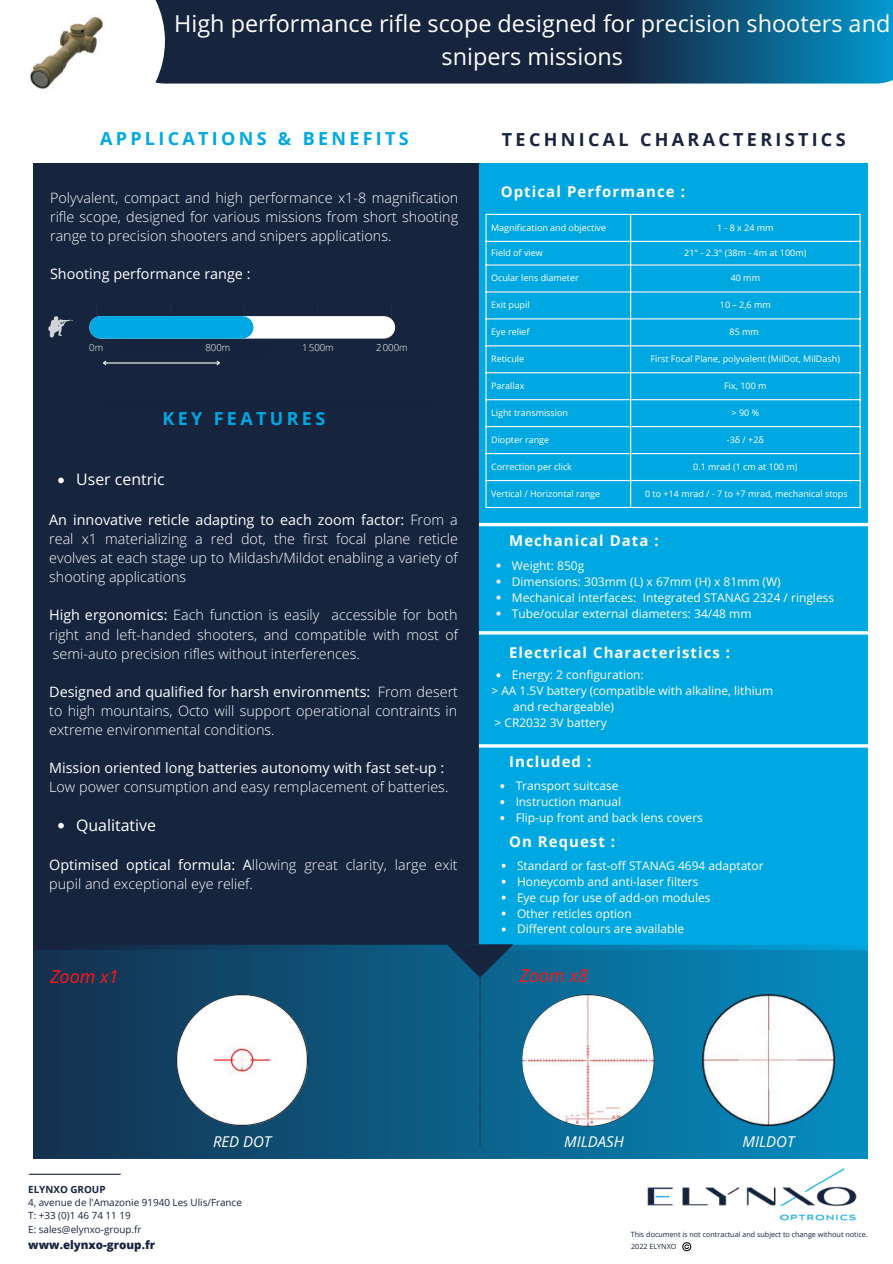
<style>
.page{position:relative;width:893px;height:1264px;background:#fff}
.page>*{position:absolute;margin:0;border:0;box-sizing:border-box;transform-origin:0 0}
.t1{font:23.4px/32.5px "Open Sans Hebrew";color:#fff;text-align:center}
.t2{font:700 18px "Open Sans";letter-spacing:.185em;color:#00a8e2}
.t3{font:700 18px "Open Sans";letter-spacing:.185em;color:#16243e}
.t4{font:italic 18px "Open Sans Hebrew";color:#ff1616}
.t5{font:15.9px "Open Sans Hebrew";color:#fff}
.t6{font:700 15px "Open Sans";letter-spacing:.07em;color:#fff}
.t7{font:italic 15px "Open Sans Hebrew";color:#fff}
.t8{font:300 14.4px/19px "Open Sans Hebrew";color:#fff;text-align:justify}
.t9{font:14.4px "Open Sans Hebrew";color:#fff}
.t10{font:12px/15.9px "Open Sans Hebrew";color:#fff}
.t11{font:800 11.55px "Open Sans";color:#16233e}
.t12{font:9.9px/13.2px "Open Sans";color:#16233e}
.t13{font:700 9.9px "Open Sans";color:#16233e}
.t14{font:300 9.6px "Open Sans";color:#fff}
.t15{font:9px "Open Sans";color:#fff}
.t16{font:7.2px "Open Sans";color:#16233e}
.s1{font-weight:400}
.s2{font-family:"Noto Sans"}
</style>
<div class="page">
<svg style="left:33px;top:1145px;width:835px;height:13px;background:#0c5e87"></svg>
<img style="left:647px;top:1168px;width:210px;height:80px">
<div style="left:474px;top:727px;width:397px;height:220px;background:#00a8e2"></div>
<hr style="left:29px;top:1173px;width:91px;height:1px;background:#16233e">
<div style="left:474px;top:519px;width:397px;height:130px;background:#00a8e2"></div>
<div style="left:474px;top:163px;width:412px;height:361px;background:#00a8e2"></div>
<div style="left:455px;top:638px;width:416px;height:94px;background:#00a8e2"></div>
<div style="left:33px;top:163px;width:446px;height:784px;background:#16243e"></div>
<svg style="left:165px;top:0;width:727px;height:84px;background:#133a59"></svg>
<hr style="left:485px;top:215px;width:1px;height:292px;background:#fff">
<hr style="left:630px;top:215px;width:1px;height:292px;background:#fff">
<hr style="left:859px;top:215px;width:1px;height:292px;background:#fff">
<hr style="left:485px;top:214px;width:375px;height:1px;background:#fff">
<hr style="left:485px;top:241px;width:375px;height:1px;background:#fff">
<hr style="left:485px;top:264px;width:375px;height:1px;background:#fff">
<hr style="left:485px;top:291px;width:375px;height:1px;background:#fff">
<hr style="left:485px;top:318px;width:375px;height:1px;background:#fff">
<hr style="left:485px;top:345px;width:375px;height:1px;background:#fff">
<hr style="left:485px;top:372px;width:375px;height:1px;background:#fff">
<hr style="left:485px;top:399px;width:375px;height:1px;background:#fff">
<hr style="left:485px;top:426px;width:375px;height:1px;background:#fff">
<hr style="left:485px;top:453px;width:375px;height:1px;background:#fff">
<hr style="left:485px;top:480px;width:375px;height:1px;background:#fff">
<hr style="left:485px;top:507px;width:375px;height:1px;background:#fff">
<svg style="left:500px;top:784px;width:4px;height:4px"></svg>
<svg style="left:500px;top:800px;width:4px;height:4px"></svg>
<svg style="left:500px;top:816px;width:4px;height:4px"></svg>
<svg style="left:682px;top:1242px;width:9px;height:9px"></svg>
<svg style="left:501px;top:863px;width:4px;height:4px"></svg>
<svg style="left:501px;top:879px;width:4px;height:4px"></svg>
<svg style="left:501px;top:895px;width:4px;height:4px"></svg>
<svg style="left:501px;top:911px;width:4px;height:4px"></svg>
<svg style="left:501px;top:927px;width:4px;height:4px"></svg>
<div style="left:868px;top:151px;width:24px;height:1041px;background:#fff"></div>
<svg style="left:48px;top:316px;width:25px;height:21px"></svg>
<svg style="left:96px;top:316px;width:296px;height:50px"></svg>
<svg style="left:58px;top:477px;width:6px;height:6px"></svg>
<svg style="left:58px;top:822px;width:6px;height:6px"></svg>
<svg style="left:33px;top:944px;width:835px;height:201px;background:#236a8d"></svg>
<img style="left:176px;top:994px;width:132px;height:131px;border-radius:50%">
<img style="left:522px;top:994px;width:132px;height:132px;border-radius:50%">
<img style="left:30px;top:15px;width:74px;height:73px">
<svg style="left:496px;top:673px;width:4px;height:4px"></svg>
<svg style="left:496px;top:563px;width:4px;height:4px"></svg>
<svg style="left:496px;top:579px;width:4px;height:4px"></svg>
<svg style="left:496px;top:595px;width:4px;height:4px"></svg>
<svg style="left:496px;top:611px;width:4px;height:4px"></svg>
<hr style="left:479px;top:523px;width:392px;height:3px;background:#fff">
<hr style="left:479px;top:631px;width:394px;height:3px;background:#fff">
<hr style="left:479px;top:744px;width:393px;height:3px;background:#fff">
<h1 class="t1" style="left:174px;top:7px;width:717px">High performance rifle scope designed for precision shooters and snipers missions</h1>
<p class="t2" style="left:100px;top:125px;width:310px">APPLICATIONS &amp; BENEFITS</p>
<p class="t8" style="left:50px;top:188px;width:410px">Polyvalent, compact and high performance x1-8 magnification rifle scope, designed for various missions from short shooting range to precision shooters and snipers applications.</p>
<p class="t9" style="left:50px;top:263px;width:202px">Shooting performance range :</p>
<p class="t14" style="left:89px;top:341px;width:15px">0m</p>
<p class="t14" style="left:302px;top:341px;width:33px">1500m</p>
<p class="t14" style="left:376px;top:341px;width:33px">2000m</p>
<p class="t14" style="left:205px;top:341px;width:26px">800m</p>
<p class="t2" style="left:163px;top:406px;width:164px">KEY FEATURES</p>
<p class="t5" style="left:76px;top:468px;width:90px">User centric</p>
<p class="t8" style="left:49px;top:509px;width:410px"><span class="s1">An innovative reticle adapting to each zoom factor:</span> From a real x1 materializing a red dot, the first focal plane reticle evolves at each stage up to Mildash/Mildot enabling a variety of shooting applications</p>
<p class="t8" style="left:49px;top:605px;width:410px"><span class="s1">High ergonomics:</span> Each function is easily accessible for both right and left-handed shooters, and compatible with most of semi-auto precision rifles without interferences.</p>
<p class="t8" style="left:49px;top:681px;width:410px"><span class="s1">Designed and qualified for harsh environments:</span> From desert to high mountains, Octo will support operational contraints in extreme environmental conditions.</p>
<p class="t9" style="left:49px;top:758px;width:396px">Mission oriented long batteries autonomy with fast set-up :</p>
<p class="t8" style="left:49px;top:777px;width:400px">Low power consumption and easy remplacement of batteries.</p>
<p class="t5" style="left:76px;top:813px;width:81px">Qualitative</p>
<p class="t8" style="left:49px;top:855px;width:410px"><span class="s1">Optimised optical formula: A</span>llowing great clarity, large exit pupil and exceptional eye relief.</p>
<p class="t3" style="left:502px;top:127px;width:345px">TECHNICAL CHARACTERISTICS</p>
<p class="t6" style="left:500px;top:181px;width:186px">Optical Performance :</p>
<p class="t15" style="left:491px;top:221px;width:116px">Magnification and objective</p>
<p class="t15" style="left:717px;top:221px;width:58px">1 - 8 x 24 mm</p>
<p class="t15" style="left:491px;top:246px;width:53px">Field of view</p>
<p class="t15" style="left:684px;top:246px;width:124px">21° - 2.3° (38m - 4m at 100m)</p>
<p class="t15" style="left:491px;top:272px;width:89px">Ocular lens diameter</p>
<p class="t15" style="left:730px;top:272px;width:31px">40 mm</p>
<p class="t15" style="left:491px;top:298px;width:40px">Exit pupil</p>
<p class="t15" style="left:719px;top:298px;width:52px">10 – 2,6 mm</p>
<p class="t15" style="left:491px;top:325px;width:40px">Eye relief</p>
<p class="t15" style="left:729px;top:325px;width:31px">85 mm</p>
<p class="t15" style="left:491px;top:352px;width:35px">Reticule</p>
<p class="t15" style="left:650px;top:352px;width:191px">First Focal Plane, polyvalent (MilDot, MilDash)</p>
<p class="t15" style="left:491px;top:379px;width:35px">Parallax</p>
<p class="t15" style="left:724px;top:379px;width:44px">Fix, 100 m</p>
<p class="t15" style="left:491px;top:406px;width:78px">Light transmission</p>
<p class="t15" style="left:731px;top:406px;width:29px">&gt; 90 %</p>
<p class="t15" style="left:491px;top:433px;width:60px">Diopter range</p>
<p class="t15" style="left:726px;top:433px;width:39px">-3<span class="s2">ẟ</span> / +2<span class="s2">ẟ</span></p>
<p class="t15" style="left:491px;top:460px;width:82px">Correction per click</p>
<p class="t15" style="left:693px;top:460px;width:106px">0.1 mrad (1 cm at 100 m)</p>
<p class="t15" style="left:491px;top:487px;width:111px">Vertical / Horizontal range</p>
<p class="t15" style="left:645px;top:487px;width:204px">0 to +14 mrad / - 7 to +7 mrad, mechanical stops</p>
<p class="t6" style="left:509px;top:529px;width:151px">Mechanical Data :</p>
<p class="t10" style="left:512px;top:557px;width:324px">Weight: 850g<br>Dimensions: 303mm (L) x 67mm (H) x 81mm (W)<br>Mechanical interfaces: Integrated STANAG 2324 / ringless Tube/ocular external diameters: 34/48 mm</p>
<p class="t6" style="left:509px;top:642px;width:222px">Electrical Characteristics :</p>
<p class="t10" style="left:511px;top:666px;width:133px">Energy: 2 configuration:</p>
<p class="t10" style="left:491px;top:682px;width:283px">&gt; AA 1.5V battery (compatible with alkaline, lithium</p>
<p class="t10" style="left:513px;top:698px;width:102px">and rechargeable)</p>
<p class="t10" style="left:494px;top:714px;width:114px">&gt; CR2032 3V battery</p>
<p class="t6" style="left:509px;top:751px;width:84px">Included :</p>
<p class="t10" style="left:515px;top:777px;width:189px">Transport suitcase<br>Instruction manual<br>Flip-up front and back lens covers</p>
<p class="t10" style="left:517px;top:857px;width:248px">Standard or fast-off STANAG 4694 adaptator Honeycomb and anti-laser filters<br>Eye cup for use of add-on modules<br>Other reticles option<br>Different colours are available</p>
<p class="t6" style="left:509px;top:830px;width:107px">On Request :</p>
<p class="t4" style="left:50px;top:964px;width:70px">Zoom x1</p>
<p class="t4" style="left:519px;top:962px;width:70px">Zoom x8</p>
<p class="t7" style="left:213px;top:1131px;width:60px">RED DOT</p>
<p class="t7" style="left:564px;top:1131px;width:61px">MILDASH</p>
<p class="t7" style="left:742px;top:1131px;width:53px">MILDOT</p>
<p class="t13" style="left:28px;top:1182px;width:79px">ELYNXO GROUP</p>
<p class="t12" style="left:28px;top:1195px;width:215px">4, avenue de l'Amazonie 91940 Les Ulis/France<br>T: +33 (0)1 46 74 11 19<br>E: sales@elynxo-group.fr</p>
<p class="t11" style="left:28px;top:1236px;width:128px">www.elynxo-group.fr</p>
<p class="t16" style="left:630px;top:1229px;width:238px">This document is not contractual and subject to change without notice.</p>
<p class="t16" style="left:631px;top:1241px;width:47px">2022 ELYNXO</p>
</div>
